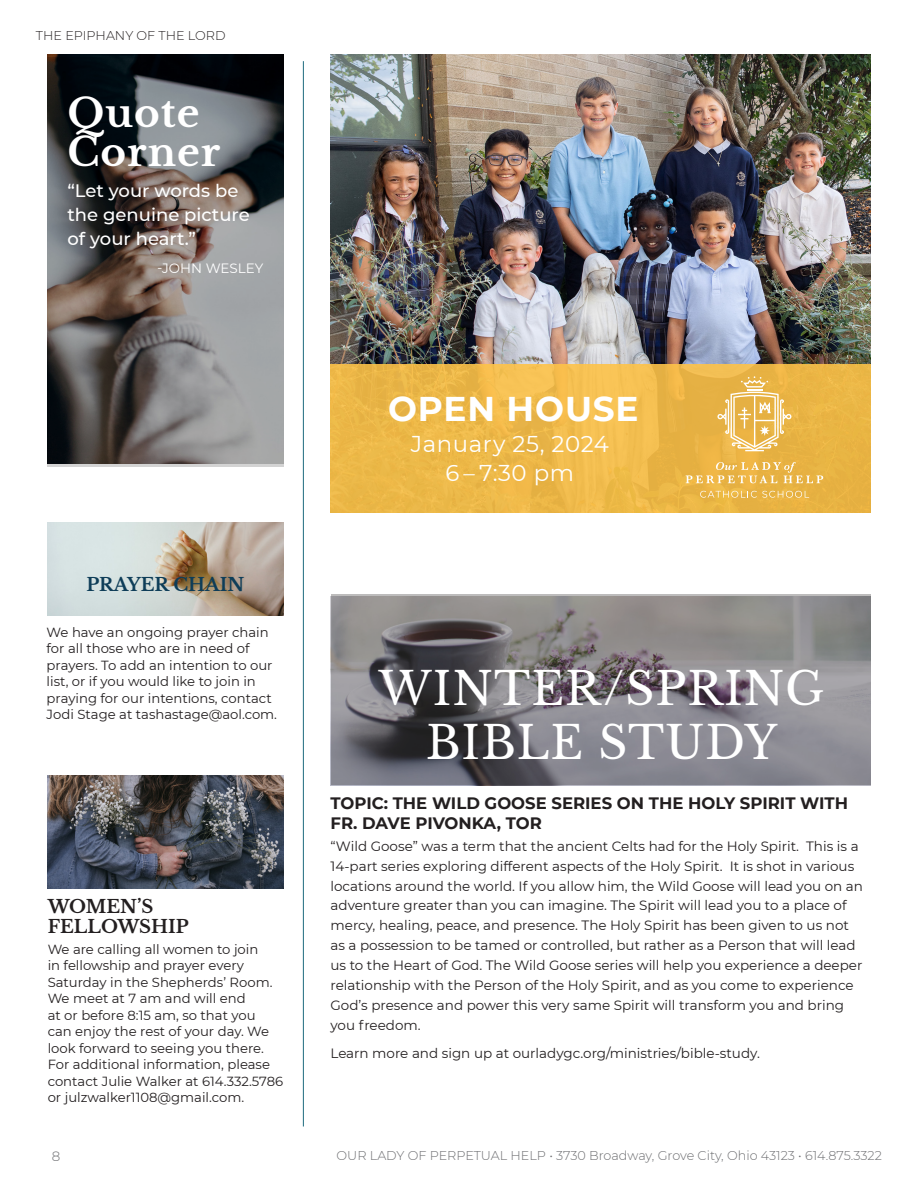
<style>
.page{position:relative;width:918px;height:1188px;background:#fff}
.page>*{position:absolute;margin:0;border:0;box-sizing:border-box;transform-origin:0 0}
.t1{font:45px/54px "Libre Baskerville";letter-spacing:.025em;color:#fff;text-align:center}
.t2{font:700 39px/39px "Libre Baskerville";letter-spacing:.025em;color:#fff}
.t3{font:700 34.35px "Montserrat";letter-spacing:.025em;color:#fff}
.t4{font:22.8px "Montserrat";letter-spacing:.025em;color:#fff}
.t5{font:500 18px/24px "Montserrat";color:#fff}
.Sidebar_Title{font:700 18px/19.8px "Libre Baskerville";color:#231f20}
.Sidebar_Title-2{font:700 18px "Libre Baskerville";color:#0e3d58}
.Subtitle{font:700 16.5px/19.8px "Montserrat";color:#231f20}
.Body_Copy{font:13.5px/19.8px "Montserrat";color:#231f20}
.Attribution{font:13.5px "Montserrat";color:#fff}
.t6{font:300 13.5px "Montserrat";color:#6c6d70}
.Sidebar_Copy{font:13.2px/16.5px "Montserrat";color:#231f20}
.t7{font:300 12.75px "Montserrat";color:#6c6d70}
.t8{font:300 12.75px "Montserrat";color:#231f20}
</style>
<div class="page">
<hr style="left:303px;top:61px;width:1px;height:1065px;background:#1d6a7e">
<svg style="left:48px;top:57px;width:236px;height:409px;background:#636161"></svg>
<img style="left:47px;top:522px;width:237px;height:93px">
<svg style="left:331px;top:594px;width:540px;height:191px;background:#7c7a7f"></svg>
<img style="left:48px;top:775px;width:236px;height:113px">
<img style="left:330px;top:54px;width:540px;height:310px">
<div style="left:330px;top:364px;width:541px;height:149px;background:linear-gradient(to right,#efba4b,#ebb546)"></div>
<svg style="left:717px;top:376px;width:74px;height:75px;background:#ecc26b"></svg>
<svg style="left:686px;top:462px;width:137px;height:21px;background:#ecbe60"></svg>
<svg style="left:700px;top:491px;width:109px;height:7px"></svg>
<p class="t8" style="left:36px;top:27px;width:191px">THE EPIPHANY OF THE LORD</p>
<p class="t2" style="left:68px;top:94px;width:154px">Quote<br>Corner</p>
<p class="t5" style="left:68px;top:178px;width:184px">“Let your words be the genuine picture of your heart.”</p>
<p class="Attribution" style="left:157px;top:259px;width:108px">-JOHN WESLEY</p>
<p class="Sidebar_Title-2" style="left:86px;top:574px;width:160px">PRAYER CHAIN</p>
<p class="Sidebar_Copy" style="left:47px;top:624px;width:232px">We have an ongoing prayer chain for all those who are in need of prayers. To add an intention to our list, or if you would like to join in praying for our intentions, contact Jodi Stage at tashastage@aol.com.</p>
<p class="Sidebar_Title" style="left:48px;top:897px;width:143px">WOMEN’S<br>FELLOWSHIP</p>
<p class="Sidebar_Copy" style="left:48px;top:940px;width:237px">We are calling all women to join<br>in fellowship and prayer every<br>Saturday in the Shepherds’ Room.<br>We meet at 7 am and will end<br>at or before 8:15 am, so that you<br>can enjoy the rest of your day. We look forward to seeing you there.<br>For additional information, please contact Julie Walker at 614.332.5786 or julzwalker1108@gmail.com.</p>
<p class="t3" style="left:388px;top:384px;width:252px">OPEN HOUSE</p>
<p class="t4" style="left:411px;top:428px;width:200px">January 25, 2024</p>
<p class="t4" style="left:446px;top:458px;width:130px">6 – 7:30 pm</p>
<p class="t1" style="left:379px;top:663px;width:447px">WINTER/SPRING<br>BIBLE STUDY</p>
<p class="Subtitle" style="left:331px;top:792px;width:519px">TOPIC: THE WILD GOOSE SERIES ON THE HOLY SPIRIT WITH<br>FR. DAVE PIVONKA, TOR</p>
<p class="Body_Copy" style="left:331px;top:836px;width:534px">“Wild Goose” was a term that the ancient Celts had for the Holy Spirit. This is a 14-part series exploring different aspects of the Holy Spirit. It is shot in various locations around the world. If you allow him, the Wild Goose will lead you on an adventure greater than you can imagine. The Spirit will lead you to a place of mercy, healing, peace, and presence. The Holy Spirit has been given to us not as a possession to be tamed or controlled, but rather as a Person that will lead us to the Heart of God. The Wild Goose series will help you experience a deeper relationship with the Person of the Holy Spirit, and as you come to experience God’s presence and power this very same Spirit will transform you and bring you freedom.</p>
<p class="Body_Copy" style="left:331px;top:1043px;width:431px">Learn more and sign up at ourladygc.org/ministries/bible-study.</p>
<p class="t6" style="left:52px;top:1147px;width:10px">8</p>
<p class="t7" style="left:337px;top:1147px;width:547px">OUR LADY OF PERPETUAL HELP • 3730 Broadway, Grove City, Ohio 43123 • 614.875.3322</p>
</div>
